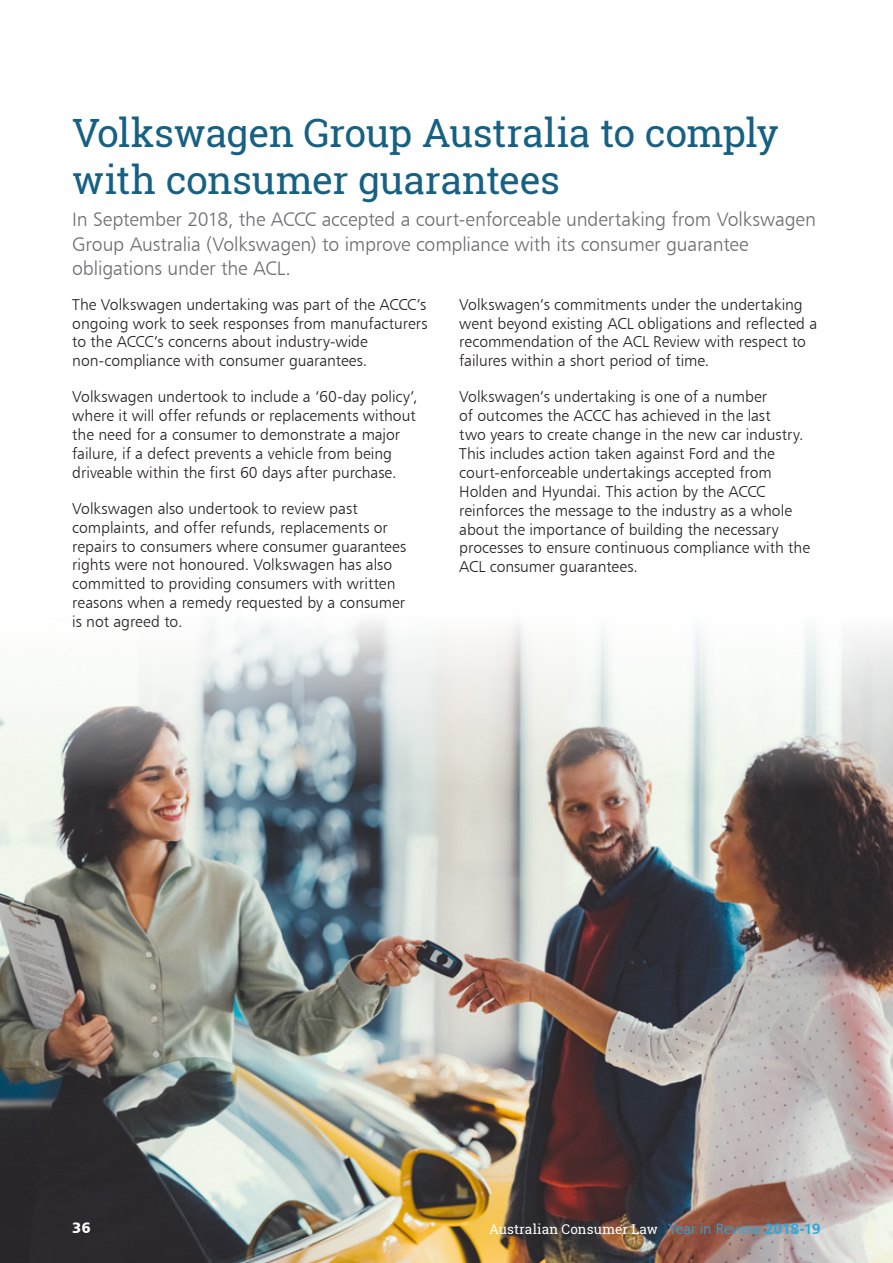
<style>
.page{position:relative;width:893px;height:1263px;background:#fff}
.page>*{position:absolute;margin:0;border:0;box-sizing:border-box;transform-origin:0 0}
.Heading_2{font:39px/46.8px "Roboto Slab";letter-spacing:-.01em;color:#166183}
.Summary_text{font:19.5px/24px "Humanist 777 BT Light B";letter-spacing:-.01em;color:#6c6d70}
.t1{font:15.75px/18.9px "Humanist 777 BT Light B";color:#231f20}
.t2{font:15px "Humanist 777 BT Black B";color:#fff}
.t3{font:13.5px "Roboto Slab";letter-spacing:.01em;color:#fff}
.s1{color:#133e4d}
.s2{font-family:"Humanist 777 BT Light B";font-size:15px;color:#24aae1}
.s3{font-family:"Humanist 777 BT Bold B";font-size:15px;color:#24aae1}
</style>
<div class="page">
<img style="left:0;top:621px;width:893px;height:642px">
<p class="Heading_2" style="left:72px;top:109px;width:708px">Volkswagen Group Australia to comply with consumer guarantees</p>
<p class="Summary_text" style="left:72px;top:207px;width:745px">In September 2018, the ACCC accepted a court-enforceable undertaking from Volkswagen<br>Group Australia (Volkswagen) to improve compliance with its consumer guarantee obligations under the ACL.</p>
<p class="t1" style="left:72px;top:294px;width:357px">The Volkswagen undertaking was part of the ACCC’s ongoing work to seek responses from manufacturers to the ACCC’s concerns about industry-wide non‑compliance with consumer guarantees.</p>
<p class="t1" style="left:72px;top:387px;width:347px">Volkswagen undertook to include a ‘60-day policy’, where it will offer refunds or replacements without the need for a consumer to demonstrate a major failure, if a defect prevents a vehicle from being driveable within the first 60 days after purchase.</p>
<p class="t1" style="left:72px;top:499px;width:335px">Volkswagen also undertook to review past complaints, and offer refunds, replacements or repairs to consumers where consumer guarantees rights were not honoured. Volkswagen has also committed to providing consumers with written reasons when a remedy requested by a consumer is not agreed to.</p>
<p class="t1" style="left:459px;top:294px;width:360px">Volkswagen’s commitments under the undertaking went beyond existing ACL obligations and reflected a recommendation of the ACL Review with respect to failures within a short period of time.</p>
<p class="t1" style="left:459px;top:387px;width:352px">Volkswagen’s undertaking is one of a number<br>of outcomes the ACCC has achieved in the last<br>two years to create change in the new car industry.<br>This includes action taken against Ford and the court‑enforceable undertakings accepted from Holden and Hyundai. This action by the ACCC reinforces the message to the industry as a whole about the importance of building the necessary processes to ensure continuous compliance with the ACL consumer guarantees.</p>
<p class="t2" style="left:72px;top:1218px;width:20px">36</p>
<p class="t3" style="left:489px;top:1220px;width:333px">Australian Consumer Law <span class="s1">|</span> <span class="s2">Year in Review</span> <span class="s3">2018-19</span></p>
</div>
